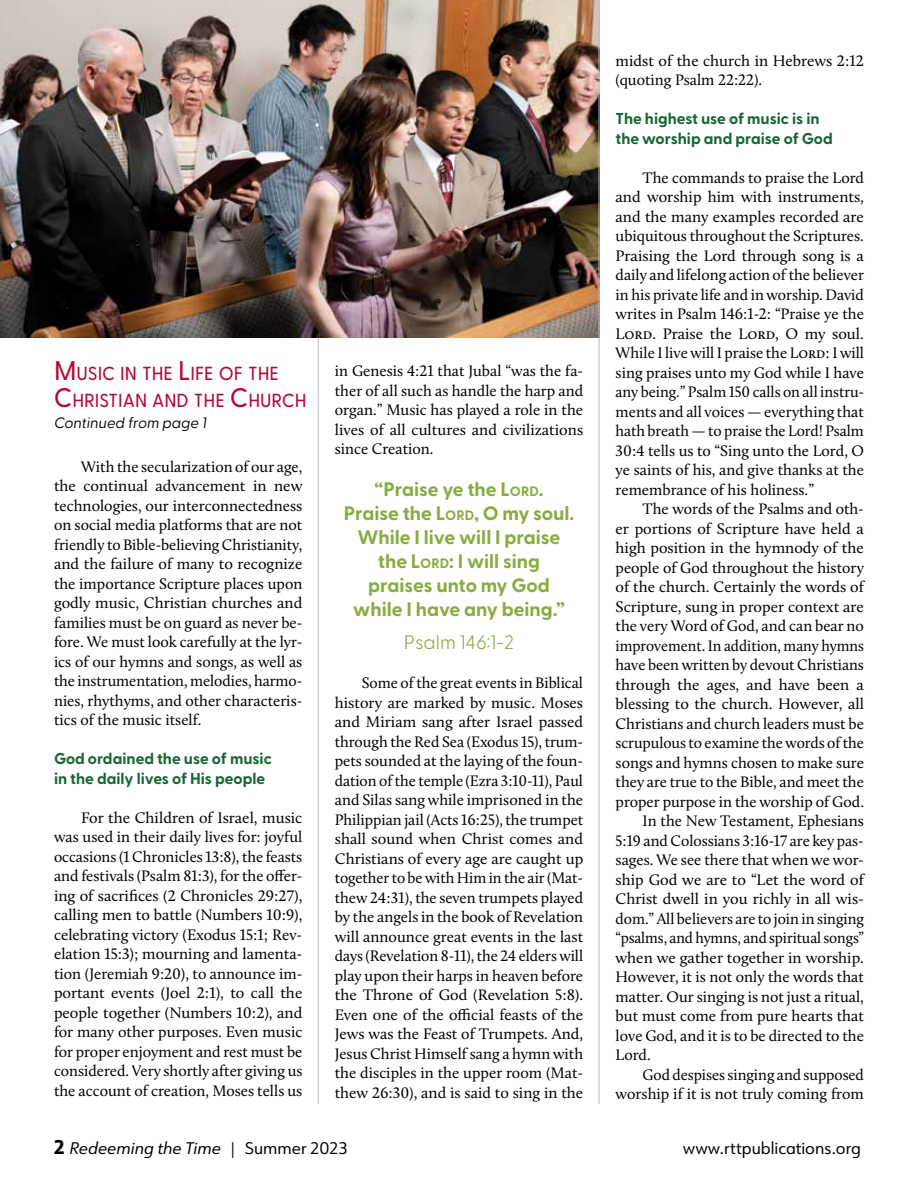
<style>
.page{position:relative;width:918px;height:1188px;background:#fff}
.page>*{position:absolute;margin:0;border:0;box-sizing:border-box;transform-origin:0 0}
.t1{font:700 19.5px/24px "Greycliff CF";color:#87ac42;text-align:center}
.t2{font:300 19.5px "Greycliff CF";color:#87ac42}
.t3{font:500 18.9px/27px "Greycliff CF";color:#b50938;scale:.95 1}
.t4{font:italic 16.5px "URW Form";color:#000}
.t5{font:16.5px "URW Form";color:#000}
.t6{font:15.75px/19.5px "Calluna";color:#000;text-align:justify}
.t7{font:700 15.75px/19.5px "Greycliff CF";color:#166734}
.t8{font:15.75px "Calluna";color:#000;scale:.96 1}
.t9{font:italic 15px "Greycliff CF";color:#000}
.s1{font-size:27px}
.s2{font-style:inherit}
.s3{font-size:13.65px}
.s4{font-weight:800;font-style:normal;font-size:19.5px}
.s5{font-weight:300;font-style:normal}
.s6{font-style:normal}
</style>
<div class="page">
<hr style="left:318px;top:54px;width:1px;height:1050px;background:#bcbec0">
<img style="left:0;top:0;width:599px;height:338px">
<hr style="left:599px;top:0;width:1px;height:1104px;background:#bcbec0">
<p class="t3" style="left:54px;top:359px;width:267px"><span class="s1">M</span>USIC IN THE <span class="s1">L</span>IFE OF THE<br><span class="s1">C</span>HRISTIAN AND THE <span class="s1">C</span>HURCH</p>
<p class="t9" style="left:54px;top:412px;width:154px">Continued from page 1</p>
<p class="t6" style="left:54px;top:457px;width:250px;text-indent:27px">With the secularization of our age, the continual advancement in new technologies, our interconnectedness on social media platforms that are not friendly to Bible-believing Christianity, and the failure of many to recognize the importance Scripture places upon godly music, Christian churches and families must be on guard as never be&shy;fore. We must look carefully at the lyr&shy;ics of our hymns and songs, as well as the instrumentation, melodies, harmo&shy;nies, rhythyms, and other characteris&shy;tics of the music itself.</p>
<p class="t7" style="left:54px;top:748px;width:219px">God ordained the use of music in the daily lives of His people</p>
<p class="t6" style="left:54px;top:808px;width:250px;text-indent:27px">For the Children of Israel, music was used in their daily lives for: joyful occasions (1 Chronicles 13:8), the feasts and festivals (Psalm 81:3), for the offer&shy;ing of sacrifices (2 Chronicles 29:27), calling men to battle (Numbers 10:9), celebrating victory (Exodus 15:1; Rev&shy;elation 15:3); mourning and lamenta&shy;tion (Jeremiah 9:20), to announce im&shy;portant events (Joel 2:1), to call the people together (Numbers 10:2), and for many other purposes. Even music for proper enjoyment and rest must be considered. Very shortly after giving us the account of creation, Moses tells us</p>
<p class="t6" style="left:335px;top:361px;width:250px">in Genesis 4:21 that Jubal “was the fa&shy;ther of all such as handle the harp and organ.” Music has played a role in the lives of all cultures and civilizations since Creation.</p>
<p class="t1" style="left:344px;top:477px;width:232px">“Praise ye the <span class="s2">L</span><span class="s3">ORD</span>.<br>Praise the <span class="s2">L</span><span class="s3">ORD</span>, O my soul.<br>While I live will I praise the <span class="s2">L</span><span class="s3">ORD</span>: I will sing praises unto my God while I have any being.”</p>
<p class="t2" style="left:404px;top:628px;width:112px">Psalm 146:1-2</p>
<p class="t6" style="left:335px;top:673px;width:250px;text-indent:27px">Some of the great events in Biblical history are marked by music. Moses and Miriam sang after Israel passed through the Red Sea (Exodus 15), trum&shy;pets sounded at the laying of the foun&shy;dation of the temple (Ezra 3:10-11), Paul and Silas sang while imprisoned in the Philippian jail (Acts 16:25), the trumpet shall sound when Christ comes and Christians of every age are caught up together to be with Him in the air (Mat&shy;thew 24:31), the seven trumpets played by the angels in the book of Revelation will announce great events in the last days (Revelation 8-11), the 24 elders will play upon their harps in heaven before the Throne of God (Revelation 5:8).<br>Even one of the official feasts of the Jews was the Feast of Trumpets. And, Jesus Christ Himself sang a hymn with the disciples in the upper room (Mat&shy;thew 26:30), and is said to sing in the</p>
<p class="t6" style="left:616px;top:51px;width:250px">midst of the church in Hebrews 2:12 (quoting Psalm 22:22).</p>
<p class="t7" style="left:616px;top:108px;width:219px">The highest use of music is in the worship and praise of God</p>
<p class="t6" style="left:616px;top:168px;width:250px;text-indent:27px">The commands to praise the Lord and worship him with instruments, and the many examples recorded are ubiquitous throughout the Scriptures.<br>Praising the Lord through song is a daily and lifelong action of the believer in his private life and in worship. David writes in Psalm 146:1-2: “Praise ye the Lord. Praise the Lord, O my soul.<br>While I live will I praise the Lord: I will sing praises unto my God while I have any being.” Psalm 150 calls on all instru&shy;ments and all voices — everything that hath breath — to praise the Lord! Psalm 30:4 tells us to “Sing unto the Lord, O ye saints of his, and give thanks at the remembrance of his holiness.”</p>
<p class="t6" style="left:643px;top:499px;width:223px">The words of the Psalms and oth-</p>
<p class="t6" style="left:616px;top:519px;width:250px">er portions of Scripture have held a</p>
<p class="t6" style="left:616px;top:538px;width:250px">high position in the hymnody of the</p>
<p class="t6" style="left:616px;top:558px;width:250px">people of God throughout the history</p>
<p class="t6" style="left:616px;top:577px;width:250px">of the church. Certainly the words of</p>
<p class="t6" style="left:616px;top:597px;width:250px">Scripture, sung in proper context are</p>
<p class="t6" style="left:616px;top:616px;width:250px">the very Word of God, and can bear no</p>
<p class="t8" style="left:616px;top:636px;width:260px">improvement. In addition, many hymns</p>
<p class="t6" style="left:616px;top:655px;width:250px">have been written by devout Christians</p>
<p class="t6" style="left:616px;top:675px;width:250px">through the ages, and have been a</p>
<p class="t6" style="left:616px;top:694px;width:250px">blessing to the church. However, all</p>
<p class="t6" style="left:616px;top:714px;width:250px">Christians and church leaders must be</p>
<p class="t6" style="left:616px;top:733px;width:250px">scrupulous to examine the words of the</p>
<p class="t6" style="left:616px;top:753px;width:250px">songs and hymns chosen to make sure</p>
<p class="t6" style="left:616px;top:772px;width:250px">they are true to the Bible, and meet the</p>
<p class="t6" style="left:616px;top:792px;width:250px">proper purpose in the worship of God.</p>
<p class="t6" style="left:643px;top:811px;width:223px">In the New Testament, Ephesians</p>
<p class="t6" style="left:616px;top:831px;width:250px">5:19 and Colossians 3:16-17 are key pas-</p>
<p class="t6" style="left:616px;top:850px;width:250px">sages. We see there that when we wor-</p>
<p class="t6" style="left:616px;top:870px;width:250px">ship God we are to “Let the word of</p>
<p class="t6" style="left:616px;top:889px;width:250px">Christ dwell in you richly in all wis-</p>
<p class="t6" style="left:616px;top:909px;width:250px">dom.” All believers are to join in singing</p>
<p class="t8" style="left:616px;top:929px;width:260px">“psalms, and hymns, and spiritual songs”</p>
<p class="t6" style="left:616px;top:948px;width:250px">when we gather together in worship.</p>
<p class="t6" style="left:616px;top:967px;width:250px">However, it is not only the words that</p>
<p class="t6" style="left:616px;top:987px;width:250px">matter. Our singing is not just a ritual,</p>
<p class="t6" style="left:616px;top:1006px;width:250px">but must come from pure hearts that</p>
<p class="t6" style="left:616px;top:1026px;width:250px">love God, and it is to be directed to the</p>
<p class="t6" style="left:616px;top:1045px;width:37px">Lord.</p>
<p class="t6" style="left:643px;top:1065px;width:223px">God despises singing and supposed</p>
<p class="t6" style="left:616px;top:1084px;width:250px">worship if it is not truly coming from</p>
<p class="t4" style="left:54px;top:1137px;width:296px"><span class="s4">2</span> Redeeming the Time <span class="s5">|</span> <span class="s6">Summer 2023</span></p>
<p class="t5" style="left:683px;top:1137px;width:180px">www.rttpublications.org</p>
</div>
